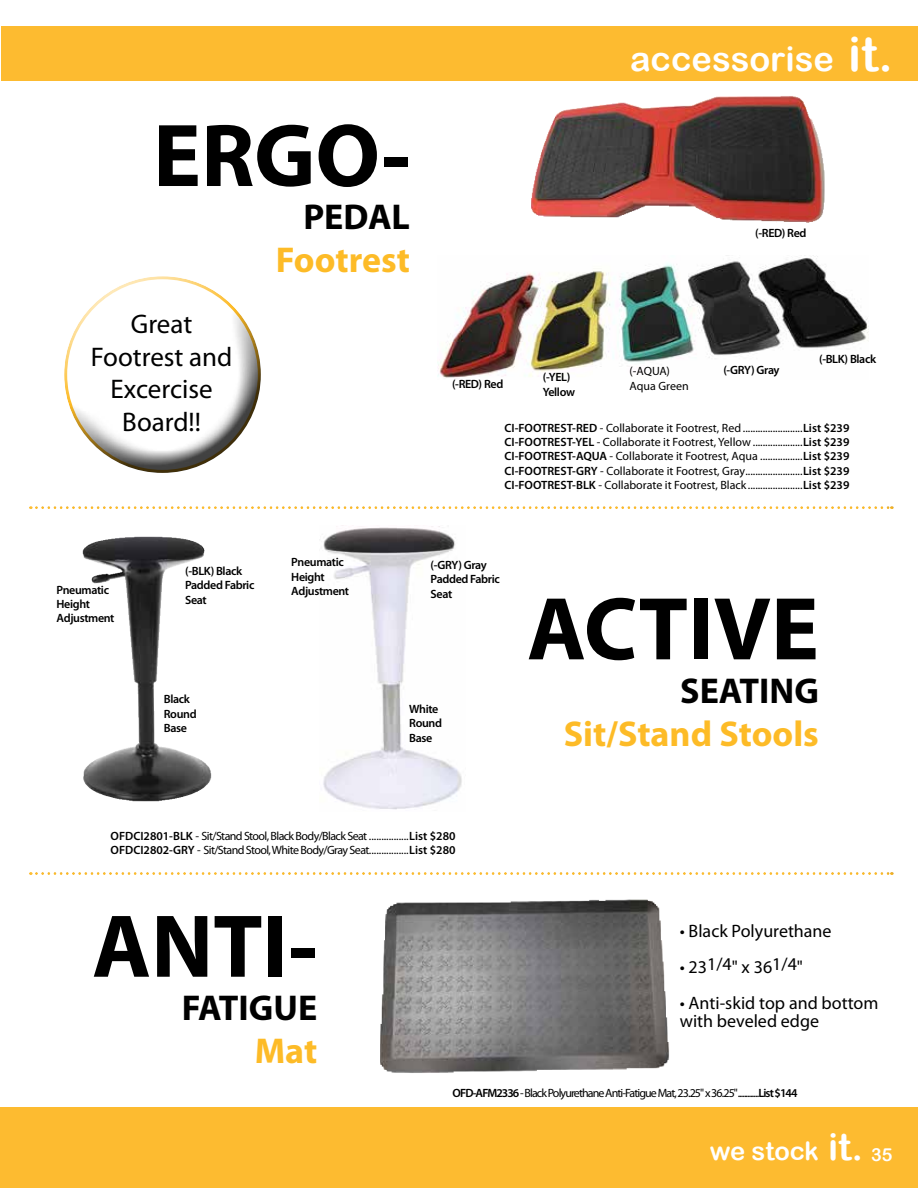
<style>
.page{position:relative;width:918px;height:1188px;background:#fff}
.page>*{position:absolute;margin:0;border:0;box-sizing:border-box;transform-origin:0 0}
.t1{font:700 90px "Myriad Pro";color:#000}
.t2{font:700 36px "Myriad Pro";color:#fdbb27}
.t3{font:700 36px "Myriad Pro";color:#000}
.t4{font:34.5px "Arial Rounded MT Bold";color:#fff}
.t5{font:27px/32.4px "Myriad Pro";color:#000101;text-align:center}
.t6{font:25.5px "Arial Rounded MT Bold";color:#fff}
.t7{font:18px/18px "Myriad Pro";color:#000}
.t8{font:12px/14.4px "Myriad Pro";letter-spacing:-.05em;color:#000;text-align:justify}
.t9{font:600 12px/14.4px "Myriad Pro";letter-spacing:-.03em;color:#000}
.t10{font:12px "Myriad Pro";letter-spacing:-.075em;color:#000}
.t11{font:12px/14.4px "Myriad Pro";color:#000}
.s1{font-size:48px}
.s2{font-weight:600}
.s3{font-size:37.5px}
.s4{font-size:18px}
</style>
<div class="page">
<div style="left:1px;top:1107px;width:917px;height:81px;background:#fdbb30"></div>
<div style="left:2px;top:26px;width:916px;height:55px;background:#fdbb30"></div>
<img style="left:380px;top:899px;width:289px;height:174px">
<img style="left:438px;top:255px;width:430px;height:124px">
<div style="left:63px;top:306px;width:203px;height:168px;background:#000;opacity:.75"></div>
<img style="left:531px;top:96px;width:294px;height:127px">
<img style="left:83px;top:537px;width:56px;height:254px">
<img style="left:323px;top:526px;width:139px;height:284px">
<div style="left:30px;top:871px;width:864px;height:6px;background:#000;opacity:.75"></div>
<div style="left:30px;top:505px;width:864px;height:6px;background:#000;opacity:.75"></div>
<h1 class="t1" style="left:153px;top:97px;width:259px">ERGO-</h1>
<h2 class="t3" style="left:303px;top:194px;width:108px">PEDAL</h2>
<h2 class="t2" style="left:276px;top:237px;width:136px">Footrest</h2>
<h3 class="t5" style="left:91px;top:308px;width:143px">Great<br>Footrest and<br>Excercise<br>Board!!</h3>
<h3 class="t4" style="left:630px;top:38px;width:265px">accessorise <span class="s1">it.</span></h3>
<p class="t9" style="left:755px;top:225px;width:53px">(-RED) Red</p>
<p class="t9" style="left:452px;top:377px;width:53px">(-RED) Red</p>
<p class="t9" style="left:543px;top:370px;width:33px">(-YEL)<br>Yellow</p>
<p class="t11" style="left:630px;top:364px;width:61px">(-AQUA)<br>Aqua Green</p>
<p class="t9" style="left:723px;top:363px;width:58px">(-GRY) Gray</p>
<p class="t9" style="left:819px;top:351px;width:59px">(-BLK) Black</p>
<p class="t8" style="left:504px;top:420px;width:347px"><span class="s2">CI-FOOTREST-RED</span> - Collaborate it Footrest, Red ........................<span class="s2">List $239<br>CI-FOOTREST-YEL</span> - Collaborate it Footrest, Yellow ....................<span class="s2">List $239<br>CI-FOOTREST-AQUA</span> - Collaborate it Footrest, Aqua .................<span class="s2">List $239<br>CI-FOOTREST-GRY</span> - Collaborate it Footrest, Gray.......................<span class="s2">List $239<br>CI-FOOTREST-BLK</span> - Collaborate it Footrest, Black......................<span class="s2">List $239</span></p>
<p class="t9" style="left:57px;top:582px;width:59px">Pneumatic<br>Height<br>Adjustment</p>
<p class="t9" style="left:185px;top:564px;width:71px">(-BLK) Black<br>Padded Fabric<br>Seat</p>
<p class="t9" style="left:164px;top:692px;width:34px">Black<br>Round<br>Base</p>
<p class="t9" style="left:291px;top:555px;width:59px">Pneumatic<br>Height<br>Adjustment</p>
<p class="t9" style="left:431px;top:557px;width:71px">(-GRY) Gray<br>Padded Fabric<br>Seat</p>
<p class="t9" style="left:409px;top:702px;width:34px">White<br>Round<br>Base</p>
<h1 class="t1" style="left:527px;top:570px;width:293px">ACTIVE</h1>
<h2 class="t3" style="left:680px;top:667px;width:140px">SEATING</h2>
<h2 class="t2" style="left:564px;top:710px;width:257px">Sit/Stand Stools</h2>
<p class="t8" style="left:111px;top:828px;width:346px"><span class="s2">OFDCI2801-BLK</span> - Sit/Stand Stool, Black Body/Black Seat................<span class="s2">List $280<br>OFDCI2802-GRY</span> - Sit/Stand Stool, White Body/Gray Seat................<span class="s2">List $280</span></p>
<h1 class="t1" style="left:92px;top:888px;width:227px">ANTI-</h1>
<h2 class="t3" style="left:182px;top:984px;width:137px">FATIGUE</h2>
<h2 class="t2" style="left:255px;top:1028px;width:64px">Mat</h2>
<h3 class="t7" style="left:680px;top:921px;width:153px">• Black Polyurethane</h3>
<h3 class="t7" style="left:680px;top:957px;width:125px">• 231/4" x 361/4"</h3>
<h3 class="t7" style="left:680px;top:993px;width:200px">• Anti-skid top and bottom with beveled edge</h3>
<p class="t10" style="left:453px;top:1086px;width:347px"><span class="s2">OFD-AFM2336</span> - Black Polyurethane Anti-Fatigue Mat, 23.25" x 36.25".............<span class="s2">List $144</span></p>
<h3 class="t6" style="left:710px;top:1136px;width:184px">we stock <span class="s3">it.</span> <span class="s4">35</span></h3>
</div>
